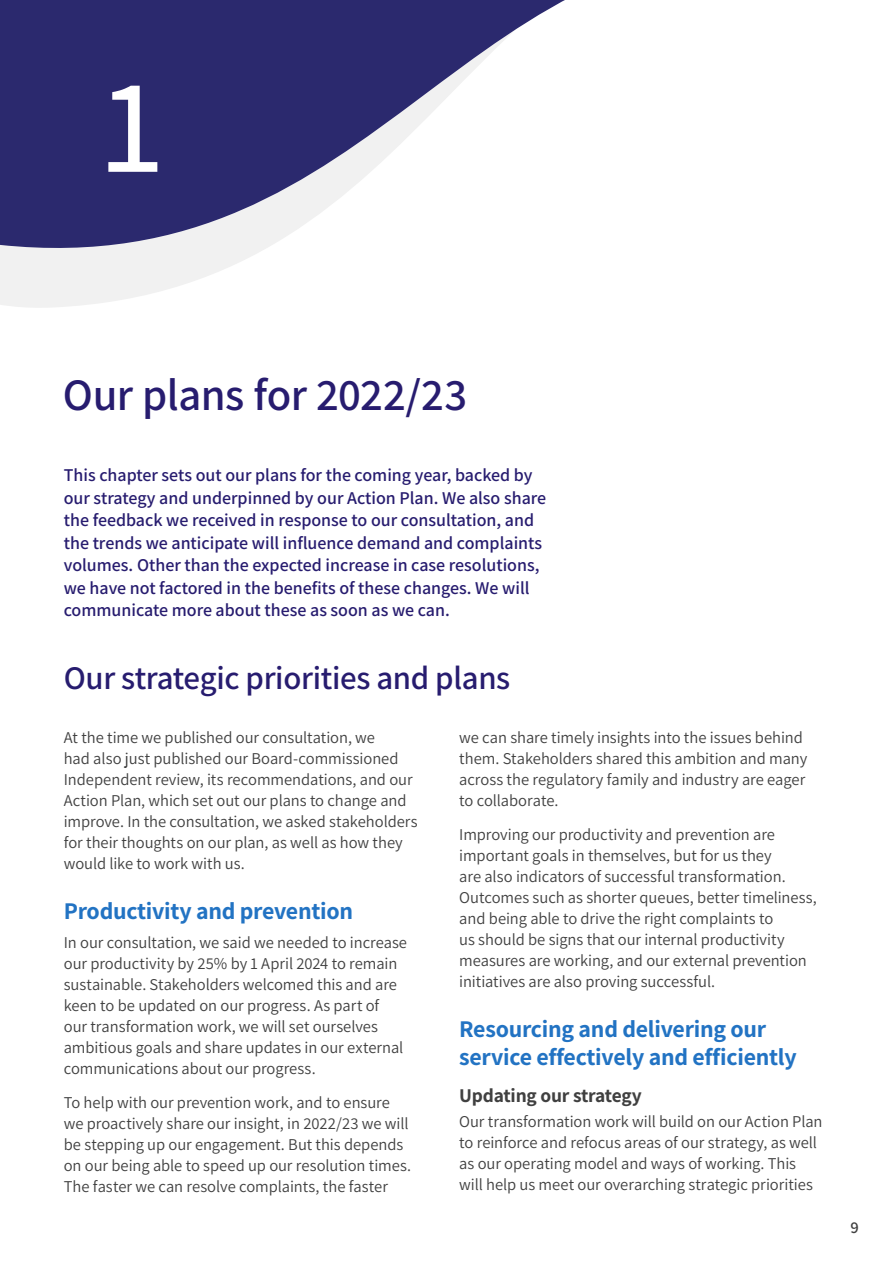
<style>
.page{position:relative;width:893px;height:1263px;background:#fff}
.page>*{position:absolute;margin:0;border:0;box-sizing:border-box;transform-origin:0 0}
.t1{font:500 135px "Assistant";color:#fff}
.t2{font:600 45px "Assistant";letter-spacing:-.01em;color:#271c6f}
.t3{font:600 33px "Assistant";letter-spacing:-.01em;color:#271c6f}
.H4_sky_blue{font:700 24px/28.5px "Assistant";letter-spacing:-.01em;color:#2273c3}
.t4{font:700 19.5px "Assistant";letter-spacing:-.01em;color:#404040}
.txt_intro{font:600 18px/22.5px "Assistant";color:#271c6f}
.txt{font:16.5px/21px "Assistant";letter-spacing:-.005em;color:#404040}
.t5{font:600 16.5px "Assistant";color:#404040}
</style>
<div class="page">
<svg style="left:0;top:286px;width:177px;height:22px;fill:#f1f1f1"></svg>
<svg style="left:0;top:0;width:565px;height:286px;fill:#2b296e"></svg>
<p class="t1" style="left:102px;top:34px;width:63px">1</p>
<h2 class="t2" style="left:63px;top:364px;width:406px">Our plans for 2022/23</h2>
<p class="txt_intro" style="left:64px;top:463px;width:484px">This chapter sets out our plans for the coming year, backed by our strategy and underpinned by our Action Plan. We also share the feedback we received in response to our consultation, and the trends we anticipate will influence demand and complaints volumes. Other than the expected increase in case resolutions, we have not factored in the benefits of these changes. We will communicate more about these as soon as we can.</p>
<h3 class="t3" style="left:64px;top:656px;width:448px">Our strategic priorities and plans</h3>
<p class="txt" style="left:64px;top:726px;width:355px">At the time we published our consultation, we<br>had also just published our Board‑commissioned Independent review, its recommendations, and our Action Plan, which set out our plans to change and improve. In the consultation, we asked stakeholders for their thoughts on our plan, as well as how they would like to work with us.</p>
<h4 class="H4_sky_blue" style="left:64px;top:895px;width:291px">Productivity and prevention</h4>
<p class="txt" style="left:64px;top:931px;width:345px">In our consultation, we said we needed to increase our productivity by 25% by 1 April 2024 to remain sustainable. Stakeholders welcomed this and are keen to be updated on our progress. As part of<br>our transformation work, we will set ourselves ambitious goals and share updates in our external communications about our progress.</p>
<p class="txt" style="left:64px;top:1091px;width:349px">To help with our prevention work, and to ensure we proactively share our insight, in 2022/23 we will be stepping up our engagement. But this depends on our being able to speed up our resolution times.<br>The faster we can resolve complaints, the faster</p>
<p class="txt" style="left:459px;top:726px;width:349px">we can share timely insights into the issues behind them. Stakeholders shared this ambition and many across the regulatory family and industry are eager to collaborate.</p>
<p class="txt" style="left:459px;top:823px;width:359px">Improving our productivity and prevention are important goals in themselves, but for us they<br>are also indicators of successful transformation.<br>Outcomes such as shorter queues, better timeliness, and being able to drive the right complaints to<br>us should be signs that our internal productivity measures are working, and our external prevention initiatives are also proving successful.</p>
<h4 class="H4_sky_blue" style="left:459px;top:1013px;width:339px">Resourcing and delivering our service effectively and efficiently</h4>
<h5 class="t4" style="left:459px;top:1082px;width:184px">Updating our strategy</h5>
<p class="txt" style="left:459px;top:1110px;width:365px">Our transformation work will build on our Action Plan to reinforce and refocus areas of our strategy, as well as our operating model and ways of working. This will help us meet our overarching strategic priorities</p>
<p class="t5" style="left:850px;top:1216px;width:10px">9</p>
</div>
